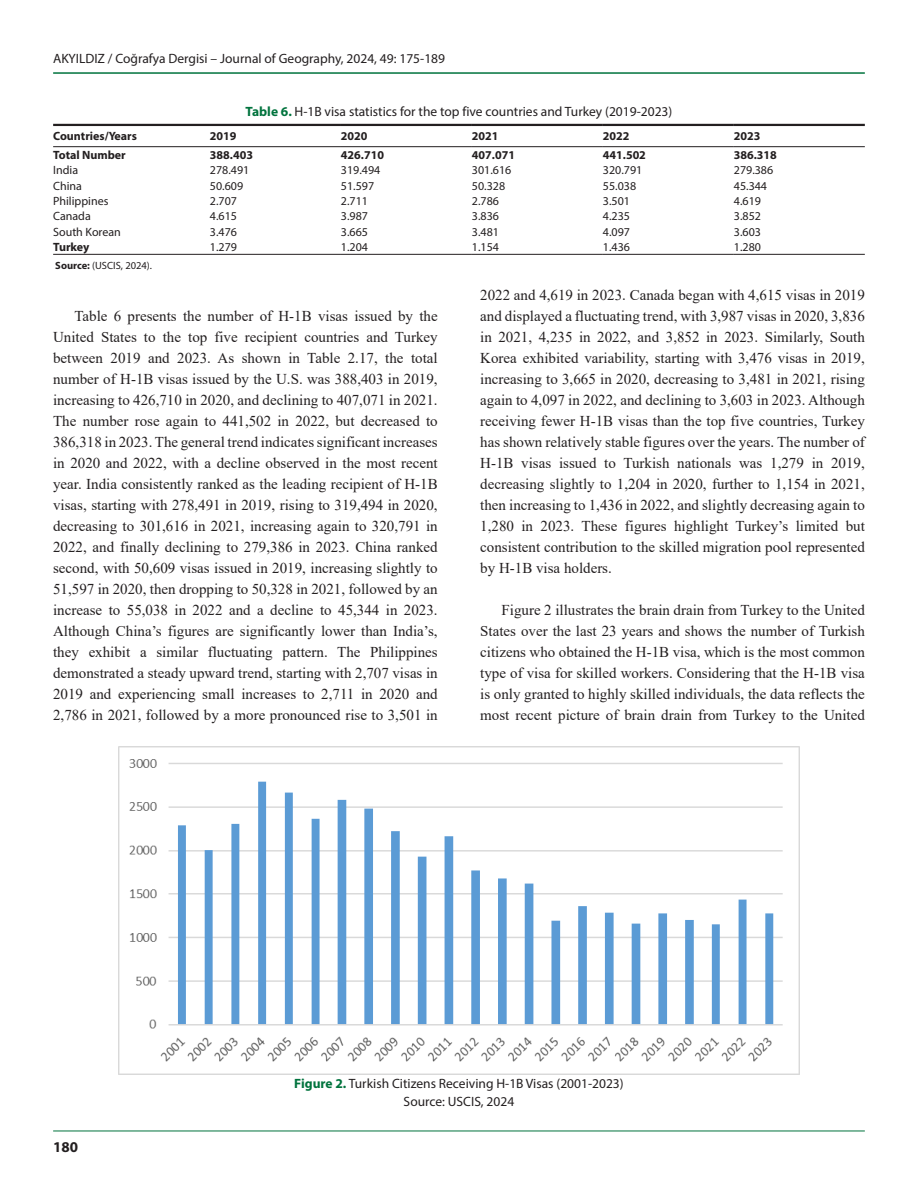
<style>
.page{position:relative;width:918px;height:1188px;background:#fff}
.page>*{position:absolute;margin:0;border:0;box-sizing:border-box;transform-origin:0 0}
.Ana_metin{font:15px/21px "Times New Roman";color:#231f20;text-align:justify}
.t1{font:700 15px "Myriad Pro";color:#231f20}
.baslik_T{font:13.5px/17.2px "Myriad Pro";color:#231f20;text-align:center}
.ara_metin_T{font:12px "Myriad Pro";color:#231f20}
.ara_metin_T-2{font:700 12px "Myriad Pro";color:#231f20}
.ara_baslik_T{font:700 12px "Myriad Pro";color:#231f20}
.alt_metin_T{font:10.5px "Myriad Pro";color:#231f20}
.s1{font-weight:700;color:#00733d}
.s2{font-weight:700}
</style>
<div class="page">
<hr style="left:53px;top:72px;width:812px;height:2px;background:#00733d">
<hr style="left:53px;top:1131px;width:812px;height:1px;background:#00733d">
<hr style="left:53px;top:124px;width:157px;height:2px;background:#231f20">
<hr style="left:210px;top:124px;width:131px;height:2px;background:#231f20">
<hr style="left:341px;top:124px;width:131px;height:2px;background:#231f20">
<hr style="left:472px;top:124px;width:131px;height:2px;background:#231f20">
<hr style="left:603px;top:124px;width:131px;height:2px;background:#231f20">
<hr style="left:734px;top:124px;width:131px;height:2px;background:#231f20">
<hr style="left:53px;top:146px;width:157px;height:1px;background:#231f20">
<hr style="left:210px;top:146px;width:131px;height:1px;background:#231f20">
<hr style="left:341px;top:146px;width:131px;height:1px;background:#231f20">
<hr style="left:472px;top:146px;width:131px;height:1px;background:#231f20">
<hr style="left:603px;top:146px;width:131px;height:1px;background:#231f20">
<hr style="left:734px;top:146px;width:131px;height:1px;background:#231f20">
<hr style="left:53px;top:254px;width:157px;height:1px;background:#231f20">
<hr style="left:210px;top:254px;width:131px;height:1px;background:#231f20">
<hr style="left:341px;top:254px;width:131px;height:1px;background:#231f20">
<hr style="left:472px;top:254px;width:131px;height:1px;background:#231f20">
<hr style="left:603px;top:254px;width:131px;height:1px;background:#231f20">
<hr style="left:734px;top:254px;width:131px;height:1px;background:#231f20">
<img style="left:119px;top:746px;width:680px;height:329px">
<p class="baslik_T" style="left:53px;top:50px;width:393px">AKYILDIZ / Coğrafya Dergisi – Journal of Geography, 2024, 49: 175-189</p>
<p class="baslik_T" style="left:246px;top:103px;width:428px"><span class="s1">Table 6.</span> H-1B visa statistics for the top five countries and Turkey (2019-2023)</p>
<p class="ara_baslik_T" style="left:53px;top:128px;width:85px">Countries/Years</p>
<p class="ara_baslik_T" style="left:210px;top:128px;width:28px">2019</p>
<p class="ara_baslik_T" style="left:341px;top:128px;width:28px">2020</p>
<p class="ara_baslik_T" style="left:472px;top:128px;width:28px">2021</p>
<p class="ara_baslik_T" style="left:603px;top:128px;width:28px">2022</p>
<p class="ara_baslik_T" style="left:734px;top:128px;width:28px">2023</p>
<p class="ara_metin_T-2" style="left:53px;top:147px;width:74px">Total Number</p>
<p class="ara_metin_T-2" style="left:210px;top:147px;width:45px">388.403</p>
<p class="ara_metin_T-2" style="left:341px;top:147px;width:45px">426.710</p>
<p class="ara_metin_T-2" style="left:472px;top:147px;width:45px">407.071</p>
<p class="ara_metin_T-2" style="left:603px;top:147px;width:45px">441.502</p>
<p class="ara_metin_T-2" style="left:734px;top:147px;width:45px">386.318</p>
<p class="ara_metin_T" style="left:53px;top:163px;width:27px">India</p>
<p class="ara_metin_T" style="left:210px;top:163px;width:41px">278.491</p>
<p class="ara_metin_T" style="left:341px;top:163px;width:41px">319.494</p>
<p class="ara_metin_T" style="left:472px;top:163px;width:41px">301.616</p>
<p class="ara_metin_T" style="left:603px;top:163px;width:41px">320.791</p>
<p class="ara_metin_T" style="left:734px;top:163px;width:41px">279.386</p>
<p class="ara_metin_T" style="left:53px;top:178px;width:30px">China</p>
<p class="ara_metin_T" style="left:210px;top:178px;width:35px">50.609</p>
<p class="ara_metin_T" style="left:341px;top:178px;width:35px">51.597</p>
<p class="ara_metin_T" style="left:472px;top:178px;width:35px">50.328</p>
<p class="ara_metin_T" style="left:603px;top:178px;width:35px">55.038</p>
<p class="ara_metin_T" style="left:734px;top:178px;width:35px">45.344</p>
<p class="ara_metin_T" style="left:53px;top:194px;width:57px">Philippines</p>
<p class="ara_metin_T" style="left:210px;top:194px;width:29px">2.707</p>
<p class="ara_metin_T" style="left:341px;top:194px;width:29px">2.711</p>
<p class="ara_metin_T" style="left:472px;top:194px;width:29px">2.786</p>
<p class="ara_metin_T" style="left:603px;top:194px;width:29px">3.501</p>
<p class="ara_metin_T" style="left:734px;top:194px;width:29px">4.619</p>
<p class="ara_metin_T" style="left:53px;top:209px;width:39px">Canada</p>
<p class="ara_metin_T" style="left:210px;top:209px;width:29px">4.615</p>
<p class="ara_metin_T" style="left:341px;top:209px;width:29px">3.987</p>
<p class="ara_metin_T" style="left:472px;top:209px;width:29px">3.836</p>
<p class="ara_metin_T" style="left:603px;top:209px;width:29px">4.235</p>
<p class="ara_metin_T" style="left:734px;top:209px;width:29px">3.852</p>
<p class="ara_metin_T" style="left:53px;top:224px;width:69px">South Korean</p>
<p class="ara_metin_T" style="left:210px;top:224px;width:29px">3.476</p>
<p class="ara_metin_T" style="left:341px;top:224px;width:29px">3.665</p>
<p class="ara_metin_T" style="left:472px;top:224px;width:29px">3.481</p>
<p class="ara_metin_T" style="left:603px;top:224px;width:29px">4.097</p>
<p class="ara_metin_T" style="left:734px;top:224px;width:29px">3.603</p>
<p class="ara_metin_T-2" style="left:53px;top:239px;width:38px">Turkey</p>
<p class="ara_metin_T" style="left:210px;top:240px;width:29px">1.279</p>
<p class="ara_metin_T" style="left:341px;top:240px;width:29px">1.204</p>
<p class="ara_metin_T" style="left:472px;top:240px;width:29px">1.154</p>
<p class="ara_metin_T" style="left:603px;top:240px;width:29px">1.436</p>
<p class="ara_metin_T" style="left:734px;top:240px;width:29px">1.280</p>
<p class="alt_metin_T" style="left:55px;top:259px;width:98px"><span class="s2">Source:</span> (USCIS, 2024).</p>
<p class="Ana_metin" style="left:53px;top:305px;width:386px;text-indent:21px">Table 6 presents the number of H-1B visas issued by the United States to the top five recipient countries and Turkey between 2019 and 2023. As shown in Table 2.17, the total number of H-1B visas issued by the U.S. was 388,403 in 2019, increasing to 426,710 in 2020, and declining to 407,071 in 2021.<br>The number rose again to 441,502 in 2022, but decreased to 386,318 in 2023. The general trend indicates significant increases in 2020 and 2022, with a decline observed in the most recent year. India consistently ranked as the leading recipient of H-1B visas, starting with 278,491 in 2019, rising to 319,494 in 2020, decreasing to 301,616 in 2021, increasing again to 320,791 in 2022, and finally declining to 279,386 in 2023. China ranked second, with 50,609 visas issued in 2019, increasing slightly to 51,597 in 2020, then dropping to 50,328 in 2021, followed by an increase to 55,038 in 2022 and a decline to 45,344 in 2023.<br>Although China’s figures are significantly lower than India’s, they exhibit a similar fluctuating pattern. The Philippines demonstrated a steady upward trend, starting with 2,707 visas in 2019 and experiencing small increases to 2,711 in 2020 and 2,786 in 2021, followed by a more pronounced rise to 3,501 in</p>
<p class="Ana_metin" style="left:480px;top:284px;width:386px">2022 and 4,619 in 2023. Canada began with 4,615 visas in 2019 and displayed a fluctuating trend, with 3,987 visas in 2020, 3,836 in 2021, 4,235 in 2022, and 3,852 in 2023. Similarly, South Korea exhibited variability, starting with 3,476 visas in 2019, increasing to 3,665 in 2020, decreasing to 3,481 in 2021, rising again to 4,097 in 2022, and declining to 3,603 in 2023. Although receiving fewer H-1B visas than the top five countries, Turkey has shown relatively stable figures over the years. The number of H-1B visas issued to Turkish nationals was 1,279 in 2019, decreasing slightly to 1,204 in 2020, further to 1,154 in 2021, then increasing to 1,436 in 2022, and slightly decreasing again to 1,280 in 2023. These figures highlight Turkey’s limited but consistent contribution to the skilled migration pool represented by H-1B visa holders.</p>
<p class="Ana_metin" style="left:480px;top:599px;width:386px;text-indent:21px">Figure 2 illustrates the brain drain from Turkey to the United States over the last 23 years and shows the number of Turkish citizens who obtained the H-1B visa, which is the most common type of visa for skilled workers. Considering that the H-1B visa is only granted to highly skilled individuals, the data reflects the most recent picture of brain drain from Turkey to the United</p>
<p class="t1" style="left:53px;top:1137px;width:26px">180</p>
<p class="baslik_T" style="left:294px;top:1075px;width:331px"><span class="s1">Figure 2.</span> Turkish Citizens Receiving H-1B Visas (2001-2023)<br>Source: USCIS, 2024</p>
</div>
